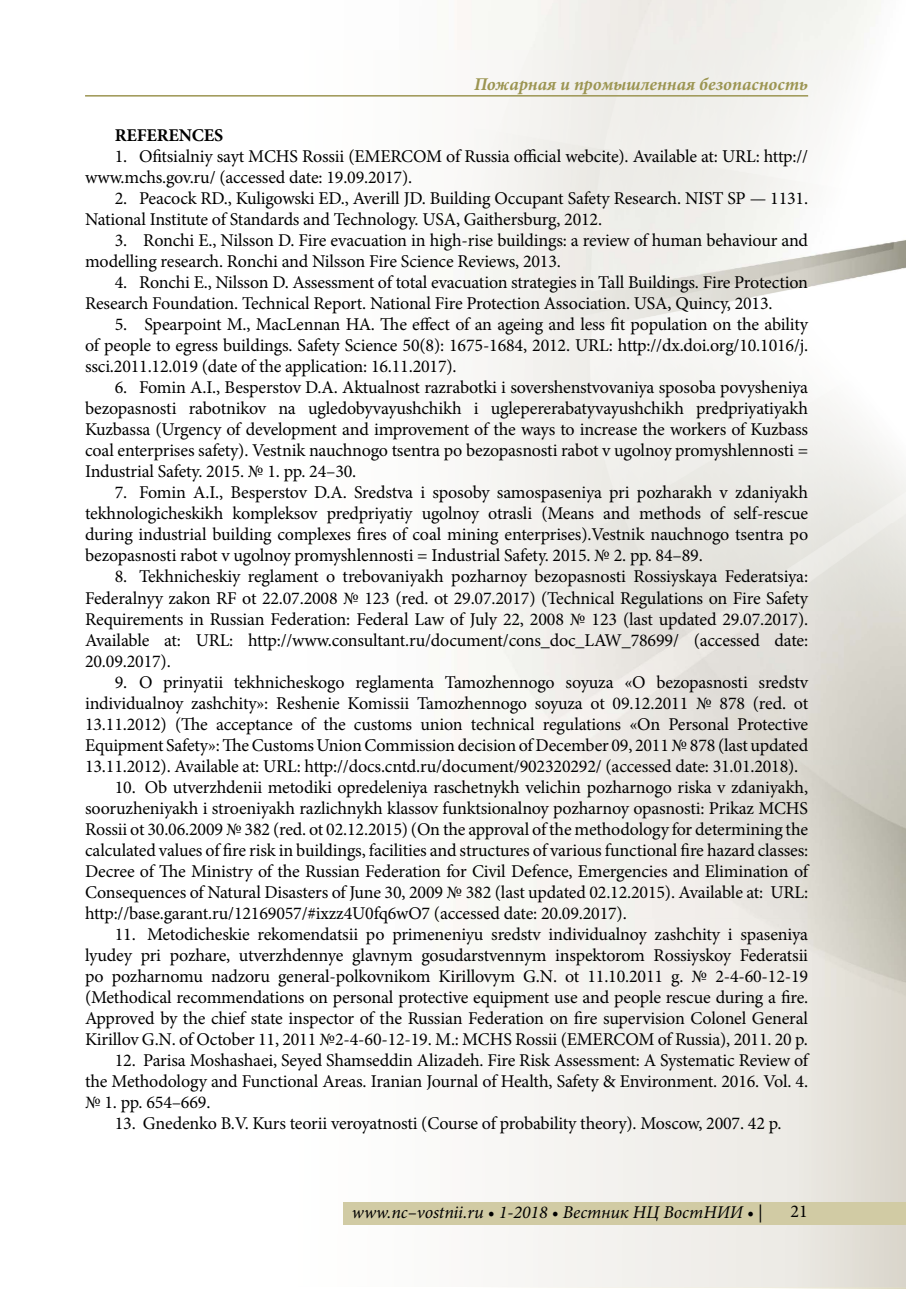
<style>
.page{position:relative;width:906px;height:1289px;background:#fff}
.page>*{position:absolute;margin:0;border:0;box-sizing:border-box;transform-origin:0 0}
.t1{font:18px/21px "Minion Pro";letter-spacing:-.01em;color:#000;text-align:justify}
.t2{font:italic 18px "Minion Pro";color:#000}
.t3{font:italic 700 18px "Minion Pro";color:#9c9552}
.t4{font:700 18px "Minion Pro";letter-spacing:-.01em;color:#000}
</style>
<div class="page">
<div style="left:343px;top:1201px;width:563px;height:23px;background:#d1cba4"></div>
<hr style="left:85px;top:95px;width:723px;height:2px;background:#9c9552">
<p class="t3" style="left:474px;top:72px;width:335px">Пожарная и промышленная безопасность</p>
<p class="t4" style="left:115px;top:123px;width:110px">REFERENCES</p>
<p class="t1" style="left:85px;top:146px;width:724px;text-indent:30px">1. Ofitsialniy sayt MCHS Rossii (EMERCOM of Russia official webcite). Available at: URL: http:// www.mchs.gov.ru/ (accessed date: 19.09.2017).</p>
<p class="t1" style="left:85px;top:188px;width:724px;text-indent:30px">2. Peacock RD., Kuligowski ED., Averill JD. Building Occupant Safety Research. NIST SP — 1131.<br>National Institute of Standards and Technology. USA, Gaithersburg, 2012.</p>
<p class="t1" style="left:85px;top:230px;width:724px;text-indent:30px">3. Ronchi E., Nilsson D. Fire evacuation in high-rise buildings: a review of human behaviour and modelling research. Ronchi and Nilsson Fire Science Reviews, 2013.</p>
<p class="t1" style="left:85px;top:272px;width:724px;text-indent:30px">4. Ronchi E., Nilsson D. Assessment of total evacuation strategies in Tall Buildings. Fire Protection<br>Research Foundation. Technical Report. National Fire Protection Association. USA, Quincy, 2013.</p>
<p class="t1" style="left:85px;top:314px;width:724px;text-indent:30px">5. Spearpoint M., MacLennan HA. The effect of an ageing and less fit population on the ability of people to egress buildings. Safety Science 50(8): 1675-1684, 2012. URL: http://dx.doi.org/10.1016/j. ssci.2011.12.019 (date of the application: 16.11.2017).</p>
<p class="t1" style="left:85px;top:377px;width:724px;text-indent:30px">6. Fomin A.I., Besperstov D.A. Aktualnost razrabotki i sovershenstvovaniya sposoba povysheniya bezopasnosti rabotnikov na ugledobyvayushchikh i uglepererabatyvayushchikh predpriyatiyakh Kuzbassa (Urgency of development and improvement of the ways to increase the workers of Kuzbass coal enterprises safety). Vestnik nauchnogo tsentra po bezopasnosti rabot v ugolnoy promyshlennosti = Industrial Safety. 2015. № 1. pp. 24–30.</p>
<p class="t1" style="left:85px;top:482px;width:724px;text-indent:30px">7. Fomin A.I., Besperstov D.A. Sredstva i sposoby samospaseniya pri pozharakh v zdaniyakh tekhnologicheskikh kompleksov predpriyatiy ugolnoy otrasli (Means and methods of self-rescue during industrial building complexes fires of coal mining enterprises).Vestnik nauchnogo tsentra po bezopasnosti rabot v ugolnoy promyshlennosti = Industrial Safety. 2015. № 2. pp. 84–89.</p>
<p class="t1" style="left:85px;top:566px;width:724px;text-indent:30px">8. Tekhnicheskiy reglament o trebovaniyakh pozharnoy bezopasnosti Rossiyskaya Federatsiya:<br>Federalnyy zakon RF ot 22.07.2008 № 123 (red. ot 29.07.2017) (Technical Regulations on Fire Safety Requirements in Russian Federation: Federal Law of July 22, 2008 № 123 (last updated 29.07.2017).<br>Available at: URL: http://www.consultant.ru/document/cons_doc_LAW_78699/ (accessed date:<br>20.09.2017).</p>
<p class="t1" style="left:85px;top:671px;width:724px;text-indent:30px">9. O prinyatii tekhnicheskogo reglamenta Tamozhennogo soyuza «O bezopasnosti sredstv individualnoy zashchity»: Reshenie Komissii Tamozhennogo soyuza ot 09.12.2011 № 878 (red. ot 13.11.2012) (The acceptance of the customs union technical regulations «On Personal Protective Equipment Safety»: The Customs Union Commission decision of December 09, 2011 № 878 (last updated 13.11.2012). Available at: URL: http://docs.cntd.ru/document/902320292/ (accessed date: 31.01.2018).</p>
<p class="t1" style="left:85px;top:776px;width:724px;text-indent:30px">10. Ob utverzhdenii metodiki opredeleniya raschetnykh velichin pozharnogo riska v zdaniyakh, sooruzheniyakh i stroeniyakh razlichnykh klassov funktsionalnoy pozharnoy opasnosti: Prikaz MCHS Rossii ot 30.06.2009 № 382 (red. ot 02.12.2015) (On the approval of the methodology for determining the calculated values of fire risk in buildings, facilities and structures of various functional fire hazard classes:<br>Decree of The Ministry of the Russian Federation for Civil Defence, Emergencies and Elimination of Consequences of Natural Disasters of June 30, 2009 № 382 (last updated 02.12.2015). Available at: URL: http://base.garant.ru/12169057/#ixzz4U0fq6wO7 (accessed date: 20.09.2017).</p>
<p class="t1" style="left:85px;top:923px;width:724px;text-indent:30px">11. Metodicheskie rekomendatsii po primeneniyu sredstv individualnoy zashchity i spaseniya lyudey pri pozhare, utverzhdennye glavnym gosudarstvennym inspektorom Rossiyskoy Federatsii po pozharnomu nadzoru general-polkovnikom Kirillovym G.N. ot 11.10.2011 g. № 2-4-60-12-19 (Methodical recommendations on personal protective equipment use and people rescue during a fire.<br>Approved by the chief state inspector of the Russian Federation on fire supervision Colonel General Kirillov G.N. of October 11, 2011 №2-4-60-12-19. M.: MCHS Rossii (EMERCOM of Russia), 2011. 20 p.</p>
<p class="t1" style="left:85px;top:1049px;width:724px;text-indent:30px">12. Parisa Moshashaei, Seyed Shamseddin Alizadeh. Fire Risk Assessment: A Systematic Review of the Methodology and Functional Areas. Iranian Journal of Health, Safety &amp; Environment. 2016. Vol. 4. № 1. pp. 654–669.</p>
<p class="t1" style="left:115px;top:1112px;width:668px">13. Gnedenko B.V. Kurs teorii veroyatnosti (Course of probability theory). Moscow, 2007. 42 p.</p>
<p class="t2" style="left:352px;top:1200px;width:412px">www.nc–vostnii.ru • 1-2018 • Вестник НЦ ВостНИИ • |</p>
<p class="t1" style="left:790px;top:1200px;width:19px">21</p>
</div>
